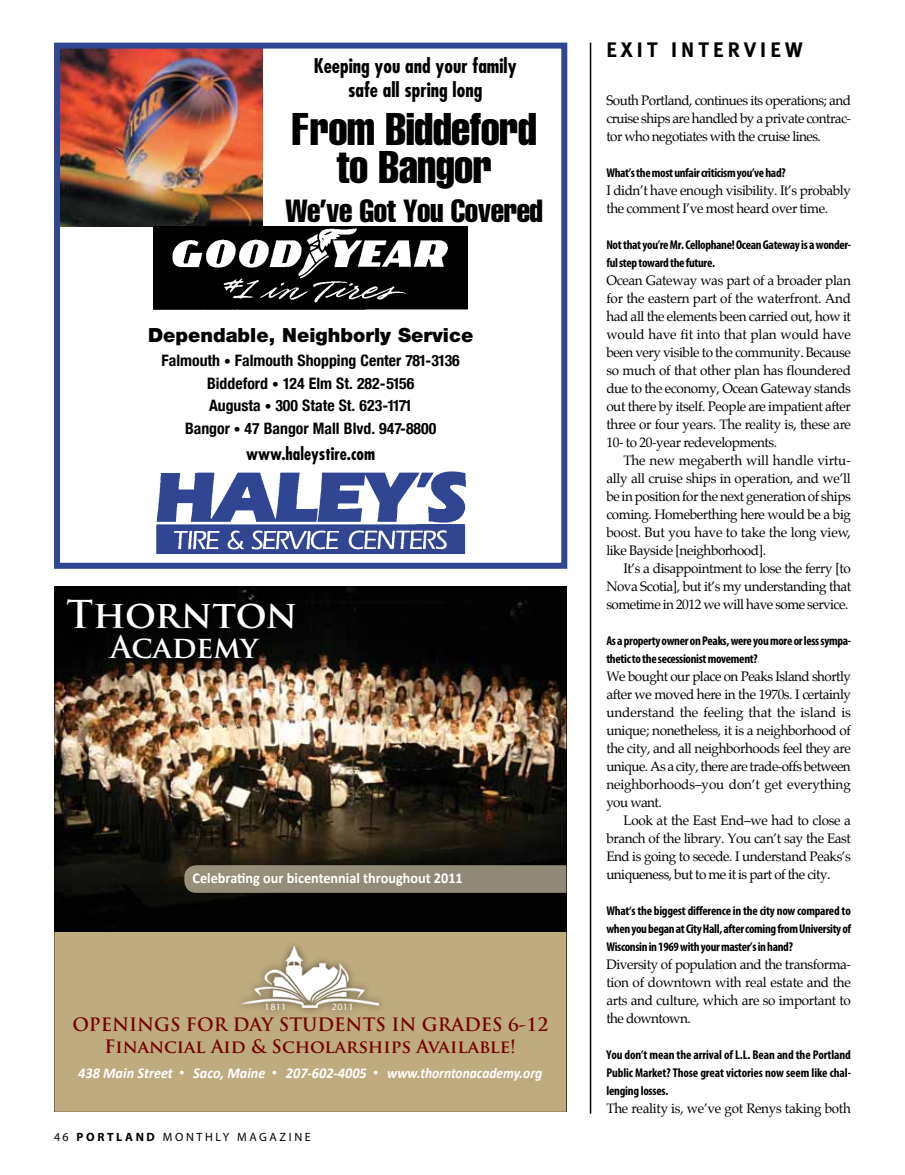
<style>
.page{position:relative;width:905px;height:1175px;background:#fff}
.page>*{position:absolute;margin:0;border:0;box-sizing:border-box;transform-origin:0 0}
.t1{font:extra-condensed 45px/37.5px "Helvetica";letter-spacing:-.015em;color:#000;text-align:center}
.t2{font:700 37.5px "Trajan Pro";letter-spacing:-.01em;color:#fff}
.t3{font:extra-condensed 31.5px "Helvetica";letter-spacing:-.015em;color:#000}
.t4{font:700 30px "Trajan Pro";color:#fff}
.t5{font:extra-condensed 21px/19.5px "Helvetica";letter-spacing:-.03em;color:#000;text-align:center}
.t6{font:700 21px "Meta";letter-spacing:.2em;color:#000}
.t7{font:700 condensed 19.65px/23.7px "Futura";color:#000;text-align:center}
.t8{font:900 19.5px "Helvetica Neue";color:#000}
.t9{font:700 18px/21.5px "Trajan Pro";color:#760000;text-align:center}
.t10{font:700 condensed 17.25px "Futura";color:#000}
.t11{font:700 condensed 15.75px/22.5px "Helvetica Neue";color:#000;text-align:center}
.t12{font:italic 700 15px "Calibri";color:#fff;scale:.95 1}
.t13{font:700 15px "Calibri";color:#fff;scale:.95 1}
.t14{font:13.5px/18px "Palatino";letter-spacing:-.03em;color:#000;text-align:justify}
.t15{font:700 condensed 12.75px/18px "Myriad Pro";letter-spacing:-.025em;color:#000}
.t16{font:12px "Myriad Pro";letter-spacing:.22em;color:#000}
.t17{font:9px "Helvetica";color:#000}
.t18{font:8.7px "Lucida Sans";color:#fff}
.s1{font-size:13.5px}
.s2{font-family:"Arial";font-weight:400;font-style:normal}
.s3{font-weight:700}
</style>
<div class="page">
<img style="left:61px;top:50px;width:201px;height:176px">
<div style="left:54px;top:43px;width:513px;height:526px;border:6px solid #304692"></div>
<img style="left:154px;top:226px;width:313px;height:84px">
<img style="left:156px;top:471px;width:310px;height:82px">
<img style="left:56px;top:588px;width:508px;height:344px">
<div style="left:54px;top:586px;width:259px;height:61px;background:#000"></div>
<div style="left:91px;top:616px;width:186px;height:60px;background:#000;opacity:.6"></div>
<div style="left:184px;top:865px;width:380px;height:27px;background:#918a78"></div>
<div style="left:54px;top:932px;width:512px;height:179px;background:#beab7e"></div>
<img style="left:241px;top:946px;width:138px;height:61px">
<div style="left:259px;top:996px;width:100px;height:21px;background:#000;opacity:.6"></div>
<hr style="left:589px;top:43px;width:2px;height:1070px;background:#000">
<h3 class="t7" style="left:314px;top:54px;width:204px">Keeping you and your family safe all spring long</h3>
<h3 class="t5" style="left:315px;top:57px;width:200px">Keeping you and your family safe all winter long</h3>
<h1 class="t1" style="left:292px;top:110px;width:247px">From Biddeford to Bangor</h1>
<h3 class="t3" style="left:285px;top:190px;width:259px">We’ve Got You Covered</h3>
<h3 class="t5" style="left:346px;top:59px;width:138px">safe all winter long</h3>
<h1 class="t1" style="left:292px;top:92px;width:247px">From Biddeford to Bangor</h1>
<h3 class="t3" style="left:285px;top:173px;width:259px">We’ve Got You Covered</h3>
<h3 class="t8" style="left:148px;top:323px;width:327px">Dependable, Neighborly Service</h3>
<p class="t11" style="left:161px;top:349px;width:300px">Falmouth <span class="s1">•</span> Falmouth Shopping Center 781-3136<br>Biddeford <span class="s1">•</span> 124 Elm St. 282-5156<br>Augusta <span class="s1">•</span> 300 State St. 623-1171<br>Bangor <span class="s1">•</span> 47 Bangor Mall Blvd. 947-8800</p>
<h3 class="t8" style="left:148px;top:341px;width:327px">Dependable, Neighborly Service</h3>
<p class="t11" style="left:161px;top:366px;width:300px">Falmouth <span class="s1">•</span> Falmouth Shopping Center 781-3136<br>Biddeford <span class="s1">•</span> 124 Elm St. 282-5156<br>Augusta <span class="s1">•</span> 300 State St. 623-1171</p>
<p class="t10" style="left:246px;top:442px;width:131px">www.haleystire.com</p>
<h2 class="t2" style="left:66px;top:591px;width:232px">Thornton</h2>
<h3 class="t4" style="left:110px;top:628px;width:149px">Academy</h3>
<p class="t13" style="left:192px;top:868px;width:286px">Celebrating our bicentennial throughout 2011</p>
<p class="t18" style="left:264px;top:1002px;width:24px">1811</p>
<p class="t18" style="left:331px;top:1002px;width:24px">2011</p>
<h3 class="t9" style="left:72px;top:1014px;width:477px">OPENINGS FOR DAY STUDENTS IN GRADES 6-12<br>Financial Aid &amp; Scholarships Available!</h3>
<p class="t12" style="left:78px;top:1064px;width:490px">438 Main Street <span class="s2">•</span> Saco, Maine <span class="s2">•</span> 207-602-4005 <span class="s2">•</span> www.thorntonacademy.org</p>
<p class="t17" style="left:69px;top:1125px;width:70px">February.indd 1</p>
<p class="t16" style="left:54px;top:1129px;width:258px">46 <span class="s3">PORTLAND</span> M ONT HLY MAGAZINE</p>
<h3 class="t6" style="left:606px;top:38px;width:198px">EXIT I NTE RVIEW</h3>
<p class="t14" style="left:606px;top:91px;width:246px">South Portland, continues its operations; and cruise ships are handled by a private contrac&shy;tor who negotiates with the cruise lines.</p>
<p class="t15" style="left:606px;top:163px;width:181px">What’s the most unfair criticism you’ve had?</p>
<p class="t14" style="left:606px;top:181px;width:246px">I didn’t have enough visibility. It’s probably the comment I’ve most heard over time.</p>
<p class="t15" style="left:606px;top:235px;width:246px">Not that you’re Mr. Cellophane! Ocean Gateway is a wonder&shy;ful step toward the future.</p>
<p class="t14" style="left:606px;top:271px;width:246px">Ocean Gateway was part of a broader plan for the eastern part of the waterfront. And had all the elements been carried out, how it would have fit into that plan would have been very visible to the community. Because so much of that other plan has floundered due to the economy, Ocean Gateway stands out there by itself. People are impatient after three or four years. The reality is, these are 10- to 20-year redevelopments.</p>
<p class="t14" style="left:606px;top:451px;width:246px;text-indent:17px">The new megaberth will handle virtu&shy;ally all cruise ships in operation, and we’ll be in position for the next generation of ships coming. Homeberthing here would be a big boost. But you have to take the long view, like Bayside [neighborhood].</p>
<p class="t14" style="left:606px;top:559px;width:246px;text-indent:17px">It’s a disappointment to lose the ferry [to Nova Scotia], but it’s my understanding that sometime in 2012 we will have some service.</p>
<p class="t15" style="left:606px;top:631px;width:246px">As a property owner on Peaks, were you more or less sympa&shy;thetic to the secessionist movement?</p>
<p class="t14" style="left:606px;top:667px;width:246px">We bought our place on Peaks Island shortly after we moved here in the 1970s. I certainly understand the feeling that the island is unique; nonetheless, it is a neighborhood of the city, and all neighborhoods feel they are unique. As a city, there are trade-offs between neighborhoods–you don’t get everything you want.</p>
<p class="t14" style="left:606px;top:811px;width:246px;text-indent:17px">Look at the East End–we had to close a branch of the library. You can’t say the East End is going to secede. I understand Peaks’s uniqueness, but to me it is part of the city.</p>
<p class="t15" style="left:606px;top:901px;width:246px;text-align:justify">What‘s the biggest difference in the city now compared to when you began at City Hall, after coming from University of Wisconsin in 1969 with your master’s in hand?</p>
<p class="t14" style="left:606px;top:955px;width:246px">Diversity of population and the transforma&shy;tion of downtown with real estate and the arts and culture, which are so important to the downtown.</p>
<p class="t15" style="left:606px;top:1045px;width:246px;text-align:justify">You don’t mean the arrival of L.L. Bean and the Portland Public Market? Those great victories now seem like chal&shy;lenging losses.</p>
<p class="t14" style="left:606px;top:1099px;width:246px">The reality is, we’ve got Renys taking both</p>
</div>
